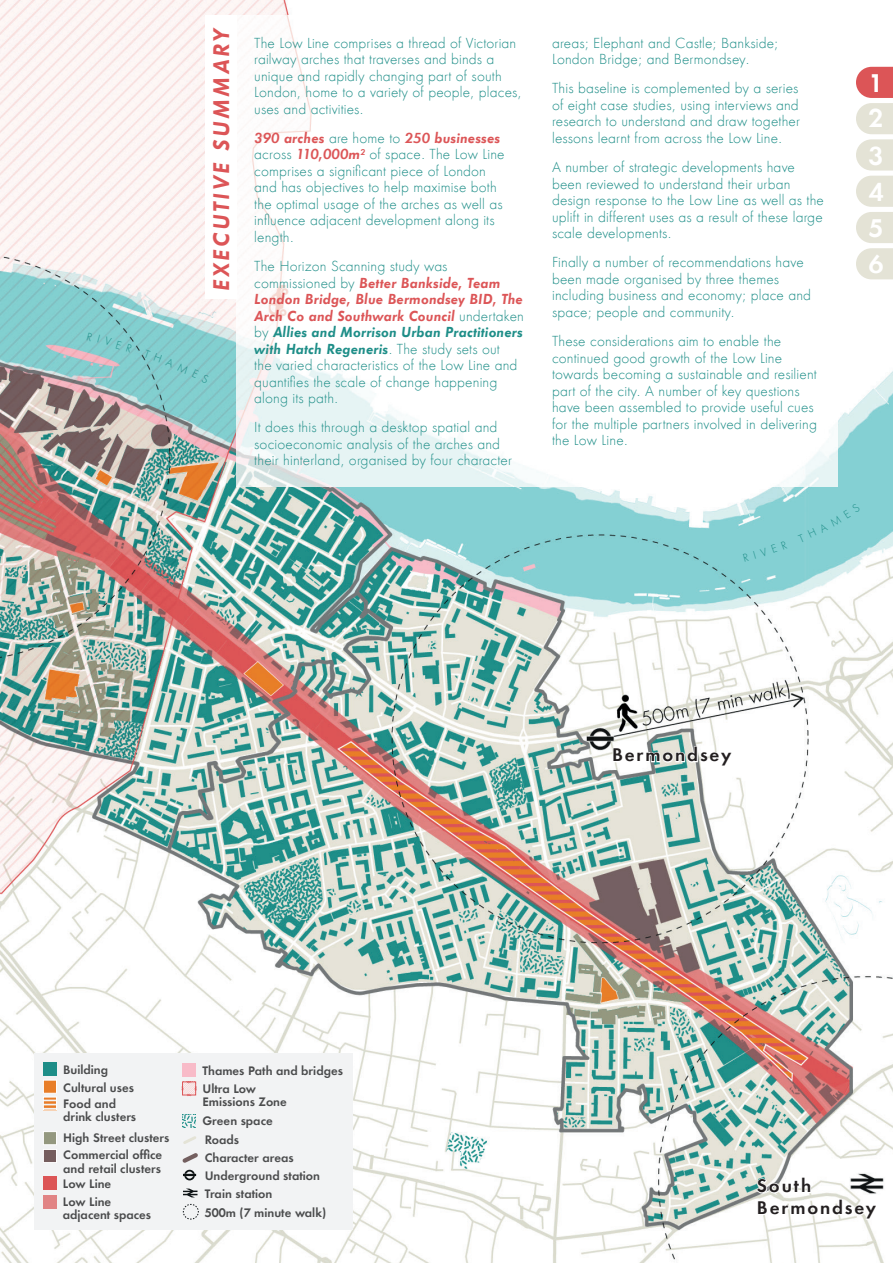
<style>
.page{position:relative;width:893px;height:1263px;background:#fff}
.page>*{position:absolute;margin:0;border:0;box-sizing:border-box;transform-origin:0 0}
.t1{font:700 23.7px/36.3px "Allies Morrison Futura ND";color:#fff}
.t2{font:italic 700 21px "Allies Morrison Futura ND";letter-spacing:.12em;color:#dc5557}
.t3{font:700 16.95px/22px "Allies Morrison Futura ND";letter-spacing:.11em;color:#231f20}
.t4{font:13.5px/16.5px "Allies Morrison Futura ND";letter-spacing:.01em;color:#1e8e88}
.t5{font:700 11.4px/18.3px "Allies Morrison Futura ND";color:#4b4c4d}
.s1{font-weight:700;font-style:italic;color:#dc5557}
.s2{font-weight:700;font-style:italic}
</style>
<div class="page">
<img style="left:0;top:0;width:893px;height:1263px">
<svg style="left:856px;top:67px;width:37px;height:212px"></svg>
<svg style="left:755px;top:1176px;width:124px;height:45px"></svg>
<svg style="left:612px;top:745px;width:122px;height:23px"></svg>
<img style="left:236px;top:16px;width:602px;height:470px">
<div style="left:205px;top:16px;width:31px;height:283px;background:#fff"></div>
<div style="left:34px;top:1053px;width:319px;height:177px;background:#f2f3f4"></div>
<div style="left:183px;top:1063px;width:13px;height:13px;background:#f8bbc8"></div>
<div style="left:43px;top:1063px;width:13px;height:13px;background:#1e8e88"></div>
<div style="left:43px;top:1177px;width:13px;height:13px;background:#dc5556"></div>
<div style="left:43px;top:1080px;width:14px;height:13px;background:#e87e28;border:1px solid #fff"></div>
<div style="left:43px;top:1131px;width:14px;height:14px;background:#94987f;border:1px solid #fff"></div>
<div style="left:43px;top:1149px;width:14px;height:14px;background:#755d5e;border:1px solid #fff"></div>
<div style="left:43px;top:1195px;width:13px;height:13px;background:#e18485"></div>
<svg style="left:183px;top:1114px;width:13px;height:13px"></svg>
<svg style="left:183px;top:1188px;width:14px;height:9px"></svg>
<svg style="left:182px;top:1136px;width:16px;height:44px"></svg>
<svg style="left:45px;top:1099px;width:10px;height:9px"></svg>
<div style="left:43px;top:1097px;width:14px;height:13px;border:1px solid #fff"></div>
<svg style="left:183px;top:1204px;width:16px;height:16px"></svg>
<svg style="left:181px;top:1081px;width:16px;height:15px"></svg>
<svg style="left:87px;top:332px;width:45px;height:20px"></svg>
<svg style="left:144px;top:350px;width:65px;height:33px;background:#80cacb"></svg>
<svg style="left:743px;top:540px;width:45px;height:21px"></svg>
<div style="left:798px;top:504px;width:62px;height:38px;background:#84d0d3"></div>
<h2 class="t2" style="left:207px;top:291px;width:265px;rotate:-90deg">EXECUTIVE SUMMARY</h2>
<p class="t4" style="left:254px;top:35px;width:269px">The Low Line comprises a thread of Victorian railway arches that traverses and binds a unique and rapidly changing part of south London, home to a variety of people, places, uses and activities.</p>
<p class="t4" style="left:254px;top:130px;width:252px"><span class="s1">390 arches</span> are home to <span class="s1">250 businesses </span>across <span class="s1">110,000m</span><sup>2</sup> of space. The Low Line comprises a significant piece of London and has objectives to help maximise both the optimal usage of the arches as well as influence adjacent development along its length.</p>
<p class="t4" style="left:254px;top:258px;width:271px">The Horizon Scanning study was commissioned by <span class="s1">Better Bankside, Team London Bridge, Blue Bermondsey BID, The Arch Co and Southwark Council</span> undertaken by <span class="s2">Allies and Morrison Urban Practitioners with Hatch Regeneris</span>. The study sets out<br>the varied characteristics of the Low Line and quantifies the scale of change happening along its path.</p>
<p class="t4" style="left:254px;top:419px;width:259px">It does this through a desktop spatial and socioeconomic analysis of the arches and their hinterland, organised by four character</p>
<p class="t4" style="left:552px;top:35px;width:228px">areas; Elephant and Castle; Bankside;<br>London Bridge; and Bermondsey.</p>
<p class="t4" style="left:552px;top:80px;width:249px;text-align:justify">This baseline is complemented by a series of eight case studies, using interviews and research to understand and draw together lessons learnt from across the Low Line.</p>
<p class="t4" style="left:552px;top:159px;width:273px">A number of strategic developments have been reviewed to understand their urban design response to the Low Line as well as the uplift in different uses as a result of these large scale developments.</p>
<p class="t4" style="left:552px;top:254px;width:260px">Finally a number of recommendations have been made organised by three themes including business and economy; place and space; people and community.</p>
<p class="t4" style="left:552px;top:333px;width:266px">These considerations aim to enable the continued good growth of the Low Line towards becoming a sustainable and resilient part of the city. A number of key questions have been assembled to provide useful cues for the multiple partners involved in delivering the Low Line.</p>
<h1 class="t1" style="left:869px;top:66px;width:16px;line-height:34.7px">1<br>2</h1>
<h1 class="t1" style="left:869px;top:137px;width:16px;text-align:justify">3<br>4<br>5<br>6</h1>
<p class="t3" style="left:612px;top:744px;width:121px">Bermondsey</p>
<p class="t5" style="left:63px;top:1060px;width:46px">Building</p>
<p class="t5" style="left:63px;top:1078px;width:72px">Cultural uses</p>
<p class="t5" style="left:63px;top:1097px;width:74px;line-height:13px">Food and drink clusters</p>
<p class="t5" style="left:63px;top:1128px;width:108px">High Street clusters</p>
<p class="t5" style="left:63px;top:1148px;width:100px;line-height:13px">Commercial office and retail clusters</p>
<p class="t5" style="left:63px;top:1174px;width:50px">Low Line</p>
<p class="t5" style="left:63px;top:1195px;width:90px;line-height:13px">Low Line adjacent spaces</p>
<p class="t5" style="left:202px;top:1061px;width:142px">Thames Path and bridges</p>
<p class="t5" style="left:202px;top:1112px;width:72px">Green space</p>
<p class="t5" style="left:202px;top:1082px;width:86px;line-height:13px">Ultra Low<br>Emissions Zone</p>
<p class="t5" style="left:205px;top:1130px;width:123px">Roads<br>Character areas<br>Underground station<br>Train station<br>500m (7 minute walk)</p>
<p class="t3" style="left:757px;top:1175px;width:121px">South<br>Bermondsey</p>
</div>
